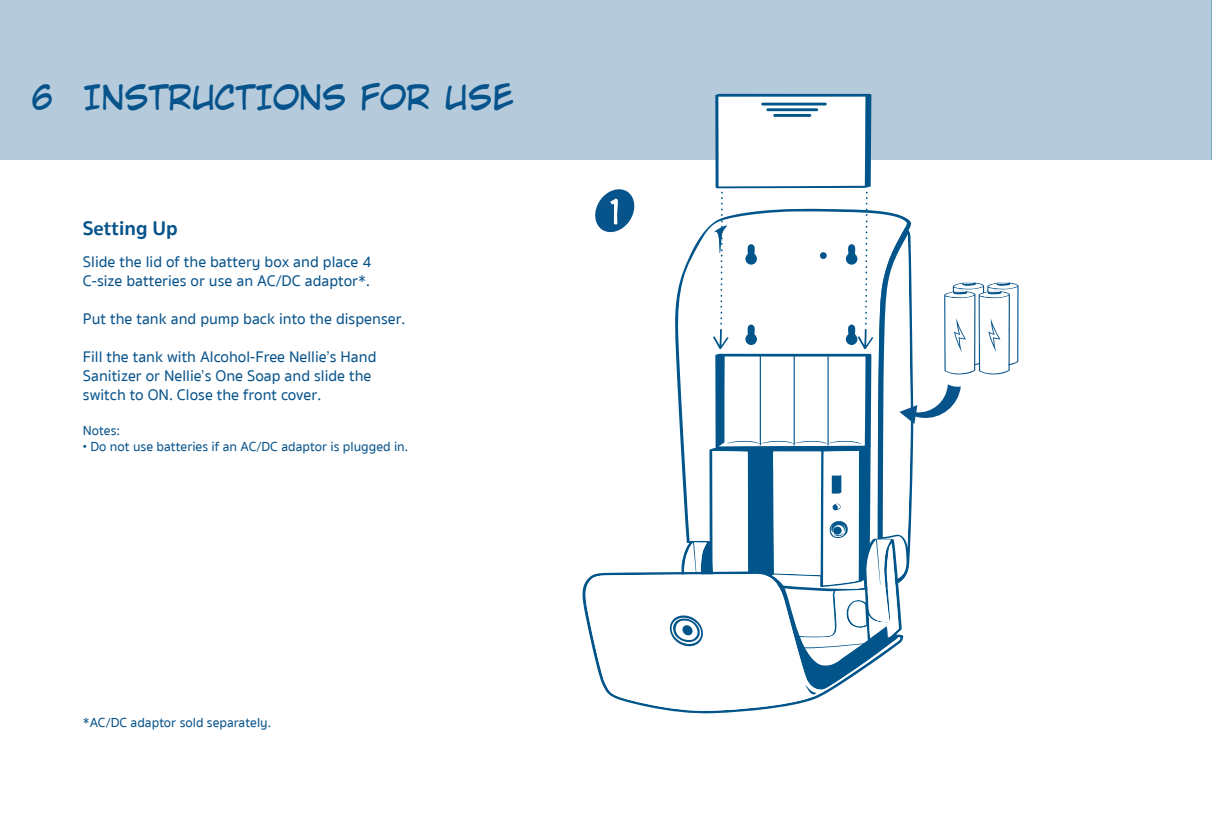
<style>
.page{position:relative;width:1212px;height:830px;background:#fff}
.page>*{position:absolute;margin:0;border:0;box-sizing:border-box;transform-origin:0 0}
.section_title{font:33.75px "CC Wild Words Roman";color:#07538b}
.text{font:33.75px "CC Wild Words Roman";color:#07538b}
.subtitle{font:700 20.25px "Sukhumvit Set";color:#07538b}
.description_text{font:500 15.75px/18.9px "Sukhumvit Set";color:#07538b}
.description_text-2{font:500 13.5px "Sukhumvit Set";color:#07538b}
</style>
<div class="page">
<div style="left:0;top:0;width:1212px;height:159px;background:#b5cbdc"></div>
<hr style="left:1211px;top:0;width:1px;height:159px;background:#07538b">
<svg style="left:582px;top:572px;width:175px;height:141px"></svg>
<svg style="left:585px;top:573px;width:236px;height:137px"></svg>
<svg style="left:670px;top:94px;width:348px;height:602px"></svg>
<svg style="left:595px;top:189px;width:40px;height:44px"></svg>
<p class="text" style="left:31px;top:82px;width:22px">6</p>
<p class="section_title" style="left:83px;top:82px;width:433px">INSTRUCTIONS FOR USE</p>
<p class="subtitle" style="left:83px;top:213px;width:96px">Setting Up</p>
<p class="description_text" style="left:83px;top:253px;width:290px">Slide the lid of the battery box and place 4<br>C-size batteries or use an AC/DC adaptor*.</p>
<p class="description_text" style="left:83px;top:309px;width:324px">Put the tank and pump back into the dispenser.</p>
<p class="description_text" style="left:83px;top:347px;width:295px">Fill the tank with Alcohol-Free Nellie’s Hand<br>Sanitizer or Nellie’s One Soap and slide the switch to ON. Close the front cover.</p>
<p class="description_text-2" style="left:83px;top:420px;width:39px">Notes:</p>
<p class="description_text-2" style="left:83px;top:437px;width:327px">• Do not use batteries if an AC/DC adaptor is plugged in.</p>
<p class="description_text-2" style="left:83px;top:712px;width:190px">*AC/DC adaptor sold separately.</p>
</div>
